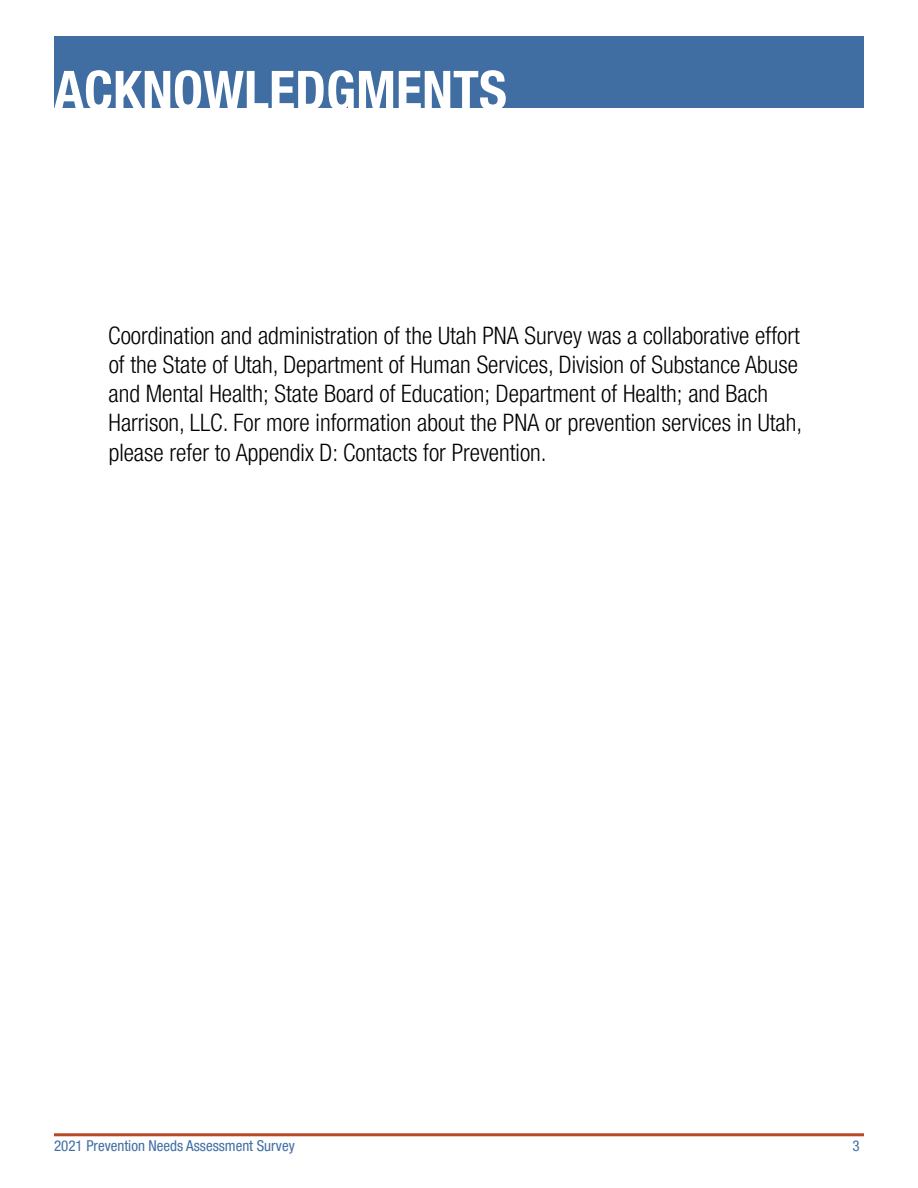
<style>
.page{position:relative;width:918px;height:1188px;background:#fff}
.page>*{position:absolute;margin:0;border:0;box-sizing:border-box;transform-origin:0 0}
.t1{font:700 condensed 54px "Helvetica Neue LT Pro";color:#fff}
.t2{font:300 condensed 24px/29.2px "Helvetica Neue LT Pro";color:#000}
.t3{font:condensed 15px "Helvetica Neue LT Pro";color:#416ea2}
</style>
<div class="page">
<div style="left:54px;top:36px;width:810px;height:72px;background:#416ea2"></div>
<hr style="left:54px;top:1133px;width:810px;height:3px;background:#b64926">
<h1 class="t1" style="left:54px;top:58px;width:454px">ACKNOWLEDGMENTS</h1>
<p class="t2" style="left:108px;top:320px;width:695px">Coordination and administration of the Utah PNA Survey was a collaborative effort of the State of Utah, Department of Human Services, Division of Substance Abuse and Mental Health; State Board of Education; Department of Health; and Bach Harrison, LLC. For more information about the PNA or prevention services in Utah, please refer to Appendix D: Contacts for Prevention.</p>
<p class="t3" style="left:54px;top:1137px;width:242px">2021 Prevention Needs Assessment Survey</p>
<p class="t3" style="left:853px;top:1137px;width:9px">3</p>
</div>
